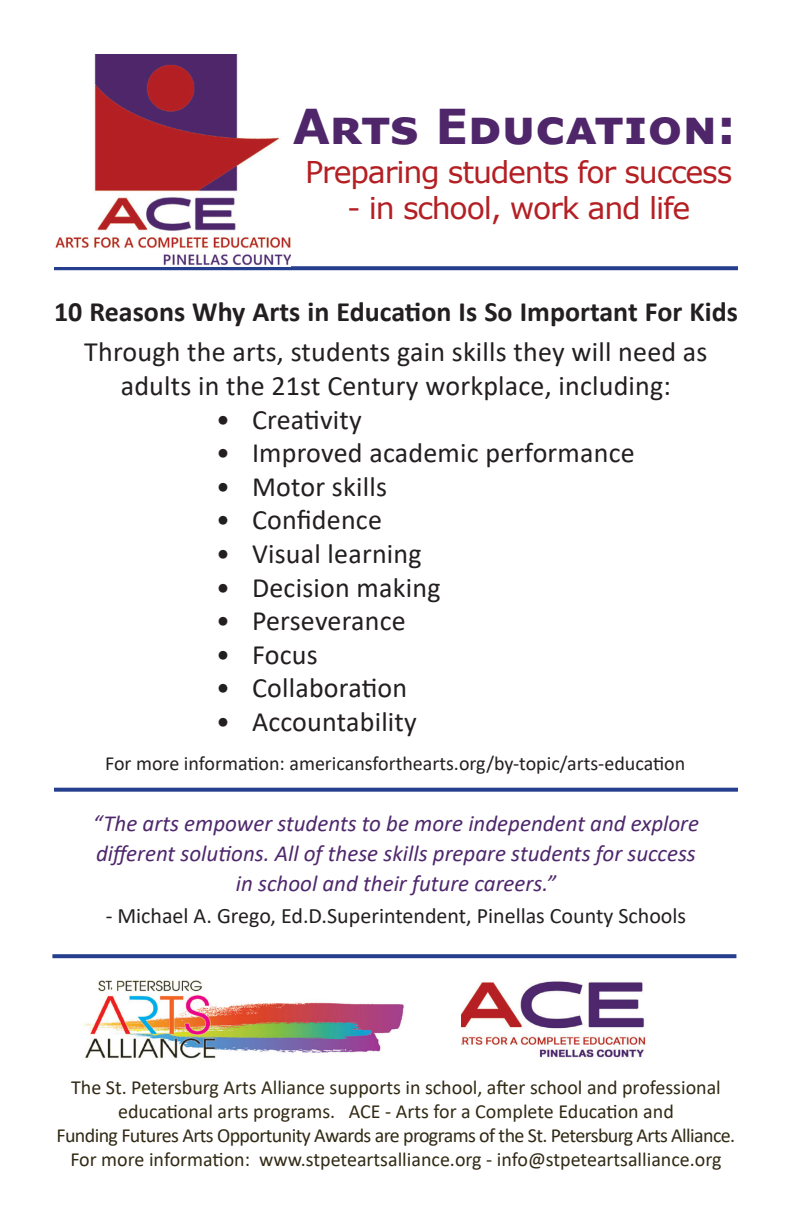
<style>
.page{position:relative;width:792px;height:1224px;background:#fff}
.page>*{position:absolute;margin:0;border:0;box-sizing:border-box;transform-origin:0 0}
.t1{font:700 48px "Verdana";color:#4f266a}
.t2{font:30px "Verdana";letter-spacing:-.04em;color:#b41f24}
.t3{font:28px/33.6px "Calibri";letter-spacing:.01em;color:#231f20;text-align:center}
.t4{font:700 28px "Calibri";color:#231f20}
.t5{font:italic 23px "Calibri";color:#4e276c}
.t6{font:22px "Calibri";color:#231f20}
.t7{font:20px/24px "Calibri";letter-spacing:-.03em;color:#312914;text-align:center}
.t8{font:20px "Calibri";color:#312914}
.t9{font:20px "Calibri";color:#231f20}
</style>
<div class="page">
<img style="left:85px;top:980px;width:319px;height:79px">
<img style="left:462px;top:981px;width:184px;height:77px">
<svg style="left:54px;top:266px;width:684px;height:4px;fill:#253f8e"></svg>
<img style="left:55px;top:54px;width:236px;height:212px">
<svg style="left:54px;top:788px;width:684px;height:4px;fill:#253f8e"></svg>
<svg style="left:52px;top:954px;width:684px;height:4px;fill:#253f8e"></svg>
<p class="t1" style="left:293px;top:93px;width:445px">Arts Education:</p>
<p class="t2" style="left:305px;top:152px;width:429px">Preparing students for success</p>
<p class="t2" style="left:347px;top:188px;width:345px">- in school, work and life</p>
<p class="t4" style="left:54px;top:292px;width:685px">10 Reasons Why Arts in Education Is So Important For Kids</p>
<p class="t3" style="left:84px;top:335px;width:625px">Through the arts, students gain skills they will need as adults in the 21st Century workplace, including:</p>
<p class="t3" style="left:216px;top:402px;width:147px">• Creativity</p>
<p class="t3" style="left:216px;top:435px;width:420px">• Improved academic performance</p>
<p class="t3" style="left:216px;top:469px;width:172px">• Motor skills</p>
<p class="t3" style="left:216px;top:503px;width:167px">• Confidence</p>
<p class="t3" style="left:216px;top:536px;width:207px">• Visual learning</p>
<p class="t3" style="left:216px;top:570px;width:226px">• Decision making</p>
<p class="t3" style="left:216px;top:603px;width:191px">• Perseverance</p>
<p class="t3" style="left:216px;top:637px;width:103px">• Focus</p>
<p class="t3" style="left:216px;top:671px;width:193px">• Collaboration</p>
<p class="t3" style="left:216px;top:704px;width:202px">• Accountability</p>
<p class="t9" style="left:105px;top:750px;width:582px">For more information: americansforthearts.org/by-topic/arts-education</p>
<p class="t5" style="left:93px;top:807px;width:608px">“The arts empower students to be more independent and explore</p>
<p class="t5" style="left:96px;top:837px;width:601px">different solutions. All of these skills prepare students for success</p>
<p class="t5" style="left:236px;top:867px;width:322px">in school and their future careers.”</p>
<p class="t6" style="left:106px;top:900px;width:582px">- Michael A. Grego, Ed.D.Superintendent, Pinellas County Schools</p>
<p class="t8" style="left:71px;top:1073px;width:651px">The St. Petersburg Arts Alliance supports in school, after school and professional</p>
<p class="t8" style="left:118px;top:1097px;width:557px">educational arts programs. ACE - Arts for a Complete Education and</p>
<p class="t7" style="left:56px;top:1123px;width:680px">Funding Futures Arts Opportunity Awards are programs of the St. Petersburg Arts Alliance.<br>For more information: www.stpeteartsalliance.org - info@stpeteartsalliance.org</p>
</div>
